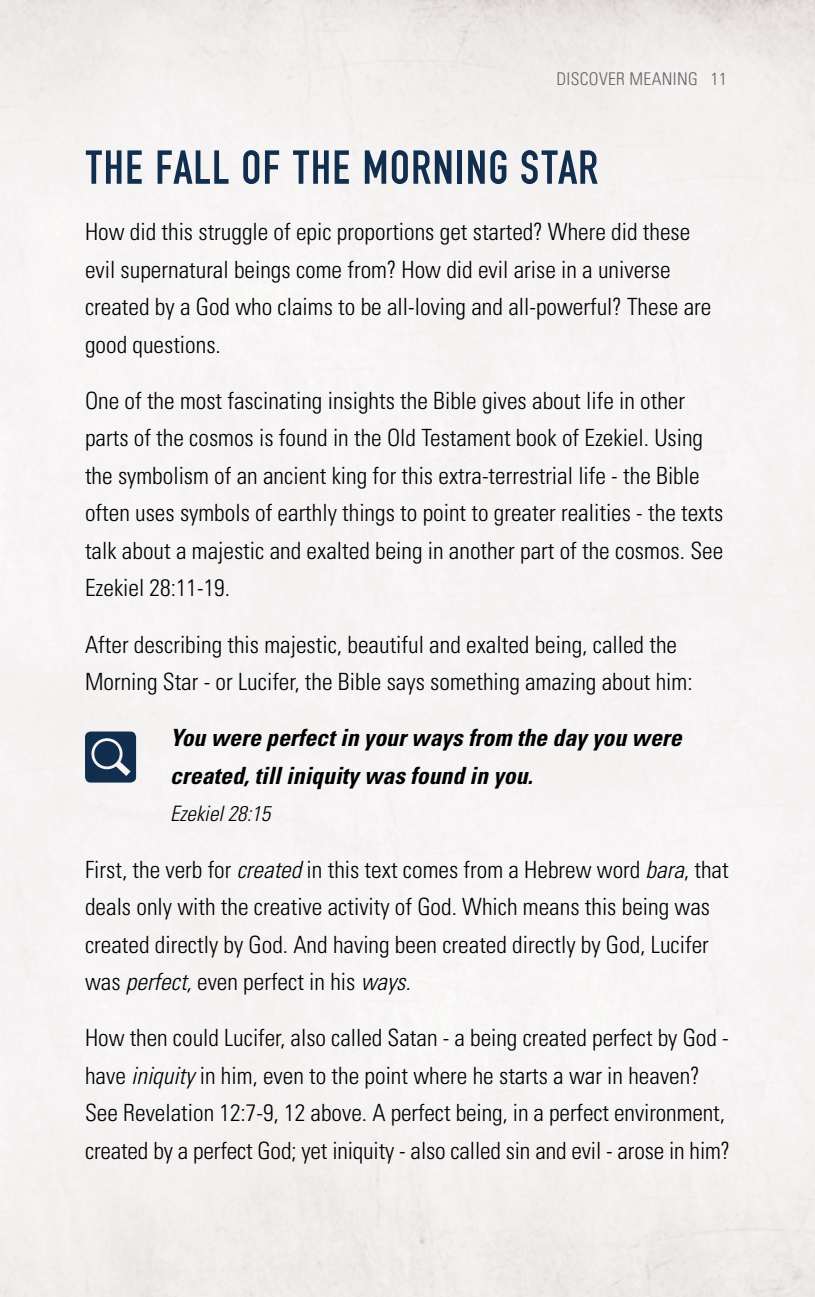
<style>
.page{position:relative;width:815px;height:1297px;background:#fff}
.page>*{position:absolute;margin:0;border:0;box-sizing:border-box;transform-origin:0 0}
.t1{font:50px "Fette Eng D";letter-spacing:.015em;color:#112e4f}
.t2{font:300 condensed 23.75px/37.5px "Univers";color:#000}
.t3{font:italic 700 condensed 23.75px/37.5px "Univers";color:#000}
.t4{font:italic 300 condensed 21.25px "Univers";color:#000}
.t5{font:300 condensed 17.5px "Univers";letter-spacing:.02em;color:#636466}
.s1{font-style:italic}
</style>
<div class="page">
<svg style="left:85px;top:731px;width:51px;height:51px;background:#324b67"></svg>
<p class="t5" style="left:556px;top:68px;width:172px">DISCOVER MEANING 11</p>
<h1 class="t1" style="left:85px;top:141px;width:515px">THE FALL OF THE MORNING STAR</h1>
<p class="t2" style="left:85px;top:213px;width:628px">How did this struggle of epic proportions get started? Where did these evil supernatural beings come from? How did evil arise in a universe created by a God who claims to be all-loving and all-powerful? These are good questions.</p>
<p class="t2" style="left:85px;top:382px;width:640px">One of the most fascinating insights the Bible gives about life in other parts of the cosmos is found in the Old Testament book of Ezekiel. Using the symbolism of an ancient king for this extra-terrestrial life - the Bible often uses symbols of earthly things to point to greater realities - the texts talk about a majestic and exalted being in another part of the cosmos. See Ezekiel 28:11-19.</p>
<p class="t2" style="left:85px;top:625px;width:609px">After describing this majestic, beautiful and exalted being, called the<br>Morning Star - or Lucifer, the Bible says something amazing about him:</p>
<p class="t3" style="left:170px;top:719px;width:513px">You were perfect in your ways from the day you were created, till iniquity was found in you.</p>
<p class="t4" style="left:170px;top:801px;width:102px">Ezekiel 28:15</p>
<p class="t2" style="left:85px;top:850px;width:645px">First, the verb for <span class="s1">created</span> in this text comes from a Hebrew word <span class="s1">bara</span>, that deals only with the creative activity of God. Which means this being was created directly by God. And having been created directly by God, Lucifer was <span class="s1">perfect,</span> even perfect in his <span class="s1">ways.</span></p>
<p class="t2" style="left:85px;top:1019px;width:646px">How then could Lucifer, also called Satan - a being created perfect by God - have <span class="s1">iniquity</span> in him, even to the point where he starts a war in heaven?<br>See Revelation 12:7-9, 12 above. A perfect being, in a perfect environment, created by a perfect God; yet iniquity - also called sin and evil - arose in him?</p>
</div>
